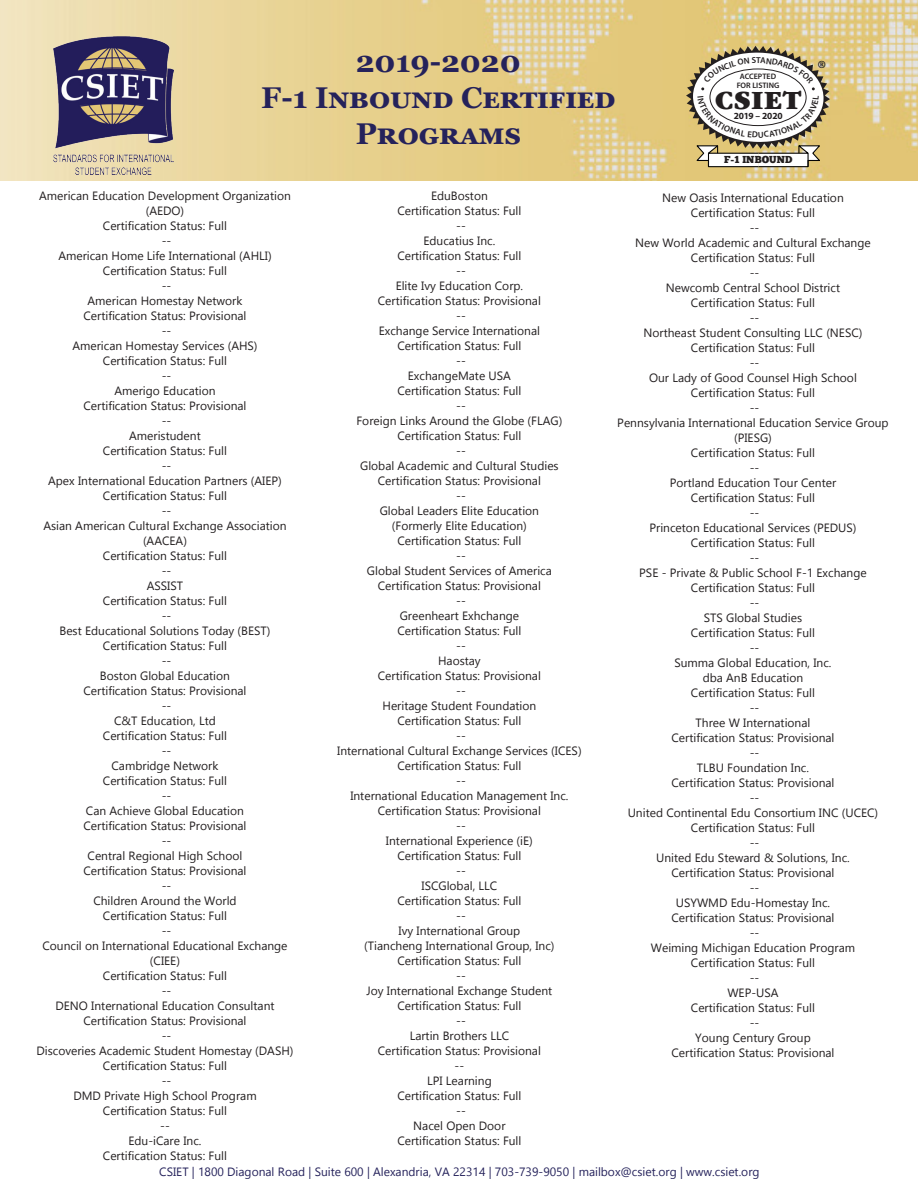
<style>
.page{position:relative;width:918px;height:1188px;background:#fff}
.page>*{position:absolute;margin:0;border:0;box-sizing:border-box;transform-origin:0 0}
.t1{font:700 30px/36px "Georgia";color:#25225b;text-align:center}
.t2{font:27.45px "ITC Garamond Std Ult";letter-spacing:.005em;color:#231f20}
.t3{font:12px/15px "Gadugi";color:#231f20;text-align:center}
.t4{font:12px "Gadugi";color:#25225b}
.t5{font:10.05px "Chunk Five";letter-spacing:.01em;color:#231f20}
.t6{font:10.05px "ITC Garamond Std Ult";color:#231f20}
.t7{font:700 9.45px "Myriad Pro";letter-spacing:-.01em;color:#231f20}
.t8{font:600 7.95px/8.7px "Myriad Pro";color:#231f20;text-align:center}
</style>
<div class="page">
<img style="left:0;top:0;width:918px;height:181px">
<img style="left:53px;top:37px;width:121px;height:137px">
<svg style="left:686px;top:46px;width:144px;height:121px"></svg>
<p class="t1" style="left:261px;top:43px;width:356px">2019-2020<br>F-1 Inbound Certified<br>Programs</p>
<p class="t8" style="left:737px;top:72px;width:44px">ACCEPTED<br>FOR LISTING</p>
<p class="t7" style="left:734px;top:110px;width:50px">2019 – 2020</p>
<p class="t2" style="left:715px;top:84px;width:88px">CSIET</p>
<p class="t6" style="left:818px;top:59px;width:10px">®</p>
<p class="t5" style="left:724px;top:154px;width:70px">F-1 INBOUND</p>
<p class="t3" style="left:662px;top:190px;width:183px">New Oasis International Education<br>Certification Status: Full<br>--</p>
<p class="t3" style="left:635px;top:235px;width:237px">New World Academic and Cultural Exchange<br>Certification Status: Full<br>--</p>
<p class="t3" style="left:666px;top:280px;width:176px">Newcomb Central School District<br>Certification Status: Full<br>--</p>
<p class="t3" style="left:644px;top:325px;width:220px">Northeast Student Consulting LLC (NESC)<br>Certification Status: Full<br>--</p>
<p class="t3" style="left:649px;top:370px;width:209px">Our Lady of Good Counsel High School<br>Certification Status: Full<br>--</p>
<p class="t3" style="left:617px;top:415px;width:273px">Pennsylvania International Education Service Group (PIESG)<br>Certification Status: Full<br>--</p>
<p class="t3" style="left:670px;top:475px;width:168px">Portland Education Tour Center<br>Certification Status: Full<br>--</p>
<p class="t3" style="left:650px;top:520px;width:209px">Princeton Educational Services (PEDUS)<br>Certification Status: Full<br>--</p>
<p class="t3" style="left:639px;top:565px;width:229px">PSE - Private &amp; Public School F-1 Exchange<br>Certification Status: Full<br>--</p>
<p class="t3" style="left:691px;top:610px;width:126px">STS Global Studies<br>Certification Status: Full --</p>
<p class="t3" style="left:674px;top:655px;width:159px">Summa Global Education, Inc.</p>
<p class="t3" style="left:691px;top:670px;width:126px">dba AnB Education<br>Certification Status: Full --</p>
<p class="t3" style="left:671px;top:715px;width:165px">Three W International<br>Certification Status: Provisional --</p>
<p class="t3" style="left:671px;top:760px;width:165px">TLBU Foundation Inc.<br>Certification Status: Provisional --</p>
<p class="t3" style="left:628px;top:805px;width:252px">United Continental Edu Consortium INC (UCEC)<br>Certification Status: Full<br>--</p>
<p class="t3" style="left:656px;top:850px;width:195px">United Edu Steward &amp; Solutions, Inc.<br>Certification Status: Provisional<br>--</p>
<p class="t3" style="left:671px;top:895px;width:165px">USYWMD Edu-Homestay Inc.<br>Certification Status: Provisional --</p>
<p class="t3" style="left:651px;top:940px;width:206px">Weiming Michigan Education Program<br>Certification Status: Full<br>--</p>
<p class="t3" style="left:691px;top:985px;width:126px">WEP-USA<br>Certification Status: Full --</p>
<p class="t3" style="left:671px;top:1030px;width:165px">Young Century Group<br>Certification Status: Provisional</p>
<p class="t3" style="left:397px;top:188px;width:126px">EduBoston<br>Certification Status: Full --</p>
<p class="t3" style="left:397px;top:233px;width:126px">Educatius Inc.<br>Certification Status: Full --</p>
<p class="t3" style="left:378px;top:278px;width:165px">Elite Ivy Education Corp.<br>Certification Status: Provisional --</p>
<p class="t3" style="left:379px;top:323px;width:163px">Exchange Service International<br>Certification Status: Full<br>--</p>
<p class="t3" style="left:397px;top:368px;width:126px">ExchangeMate USA<br>Certification Status: Full --</p>
<p class="t3" style="left:356px;top:413px;width:207px">Foreign Links Around the Globe (FLAG)<br>Certification Status: Full<br>--</p>
<p class="t3" style="left:360px;top:458px;width:200px">Global Academic and Cultural Studies<br>Certification Status: Provisional<br>--</p>
<p class="t3" style="left:380px;top:503px;width:161px">Global Leaders Elite Education</p>
<p class="t3" style="left:392px;top:518px;width:136px">(Formerly Elite Education)<br>Certification Status: Full --</p>
<p class="t3" style="left:367px;top:563px;width:187px">Global Student Services of America<br>Certification Status: Provisional<br>--</p>
<p class="t3" style="left:397px;top:608px;width:126px">Greenheart Exhchange<br>Certification Status: Full --</p>
<p class="t3" style="left:378px;top:653px;width:165px">Haostay<br>Certification Status: Provisional --</p>
<p class="t3" style="left:383px;top:698px;width:155px">Heritage Student Foundation<br>Certification Status: Full<br>--</p>
<p class="t3" style="left:337px;top:743px;width:246px">International Cultural Exchange Services (ICES)<br>Certification Status: Full<br>--</p>
<p class="t3" style="left:350px;top:788px;width:220px">International Education Management Inc.<br>Certification Status: Provisional<br>--</p>
<p class="t3" style="left:386px;top:833px;width:148px">International Experience (iE)<br>Certification Status: Full<br>--</p>
<p class="t3" style="left:397px;top:878px;width:126px">ISCGlobal, LLC<br>Certification Status: Full --</p>
<p class="t3" style="left:399px;top:923px;width:123px">Ivy International Group</p>
<p class="t3" style="left:364px;top:938px;width:192px">(Tiancheng International Group, Inc)<br>Certification Status: Full<br>--</p>
<p class="t3" style="left:367px;top:983px;width:187px">Joy International Exchange Student<br>Certification Status: Full<br>--</p>
<p class="t3" style="left:378px;top:1028px;width:165px">Lartin Brothers LLC<br>Certification Status: Provisional</p>
<p class="t3" style="left:397px;top:1058px;width:126px">--<br>LPI Learning<br>Certification Status: Full --</p>
<p class="t3" style="left:397px;top:1118px;width:126px">Nacel Open Door<br>Certification Status: Full</p>
<p class="t3" style="left:39px;top:188px;width:253px">American Education Development Organization (AEDO)<br>Certification Status: Full<br>--</p>
<p class="t3" style="left:58px;top:248px;width:215px">American Home Life International (AHLI)<br>Certification Status: Full<br>--</p>
<p class="t3" style="left:83px;top:293px;width:165px">American Homestay Network<br>Certification Status: Provisional --</p>
<p class="t3" style="left:72px;top:338px;width:187px">American Homestay Services (AHS)<br>Certification Status: Full<br>--</p>
<p class="t3" style="left:83px;top:383px;width:165px">Amerigo Education<br>Certification Status: Provisional --</p>
<p class="t3" style="left:103px;top:428px;width:126px">Ameristudent<br>Certification Status: Full --</p>
<p class="t3" style="left:48px;top:473px;width:235px">Apex International Education Partners (AIEP)<br>Certification Status: Full<br>--</p>
<p class="t3" style="left:43px;top:518px;width:245px">Asian American Cultural Exchange Association (AACEA)<br>Certification Status: Full<br>--</p>
<p class="t3" style="left:103px;top:578px;width:126px">ASSIST<br>Certification Status: Full --</p>
<p class="t3" style="left:60px;top:623px;width:212px">Best Educational Solutions Today (BEST)<br>Certification Status: Full<br>--</p>
<p class="t3" style="left:83px;top:668px;width:165px">Boston Global Education<br>Certification Status: Provisional --</p>
<p class="t3" style="left:103px;top:713px;width:126px">C&amp;T Education, Ltd<br>Certification Status: Full --</p>
<p class="t3" style="left:103px;top:758px;width:126px">Cambridge Network<br>Certification Status: Full --</p>
<p class="t3" style="left:83px;top:803px;width:165px">Can Achieve Global Education<br>Certification Status: Provisional --</p>
<p class="t3" style="left:83px;top:848px;width:165px">Central Regional High School<br>Certification Status: Provisional --</p>
<p class="t3" style="left:93px;top:893px;width:145px">Children Around the World<br>Certification Status: Full<br>--</p>
<p class="t3" style="left:42px;top:938px;width:247px">Council on International Educational Exchange (CIEE)<br>Certification Status: Full<br>--</p>
<p class="t3" style="left:55px;top:998px;width:221px">DENO International Education Consultant<br>Certification Status: Provisional<br>--</p>
<p class="t3" style="left:36px;top:1043px;width:259px">Discoveries Academic Student Homestay (DASH)<br>Certification Status: Full<br>--</p>
<p class="t3" style="left:73px;top:1088px;width:185px">DMD Private High School Program<br>Certification Status: Full</p>
<p class="t3" style="left:103px;top:1118px;width:126px">--<br>Edu-iCare Inc.<br>Certification Status: Full</p>
<p class="t4" style="left:159px;top:1165px;width:602px">CSIET | 1800 Diagonal Road | Suite 600 | Alexandria, VA 22314 | 703-739-9050 | mailbox@csiet.org | www.csiet.org</p>
</div>
